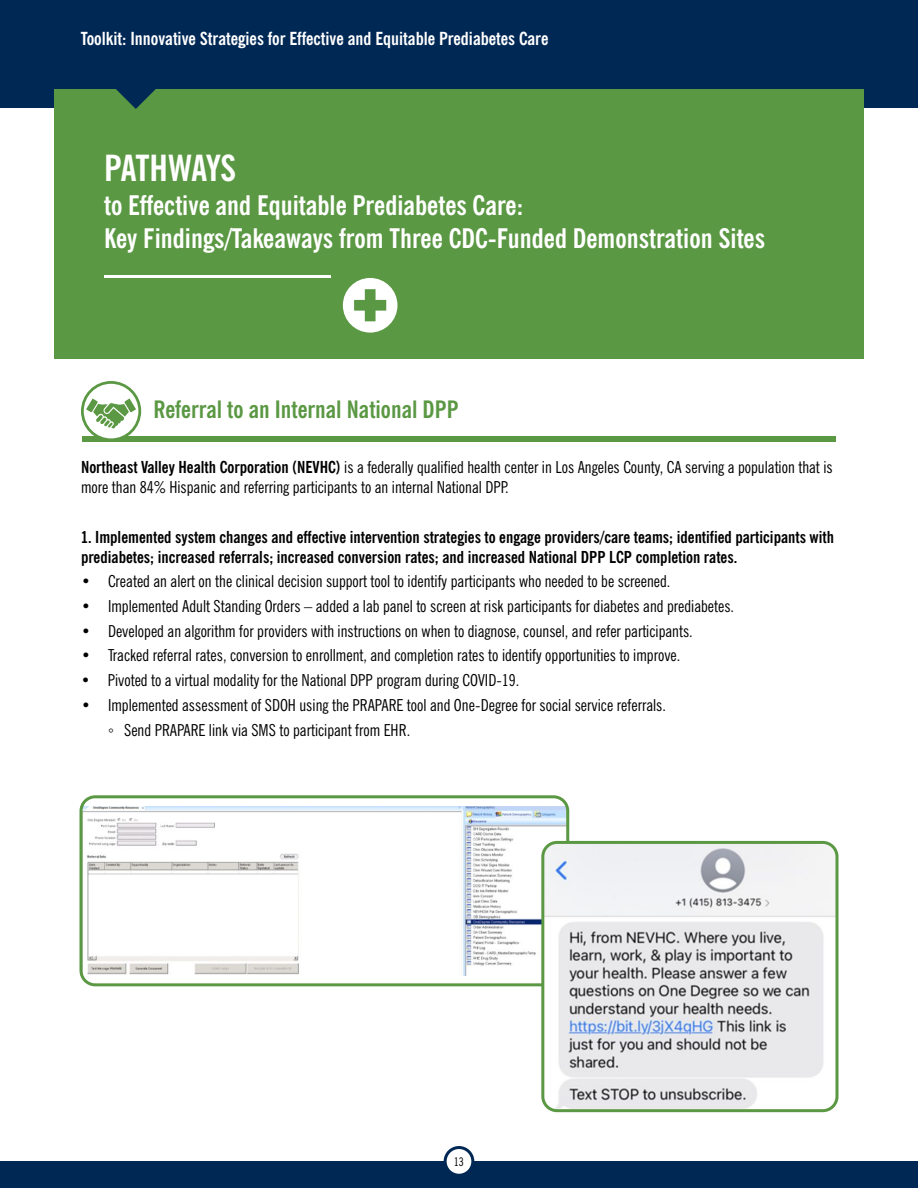
<style>
.page{position:relative;width:918px;height:1188px;background:#fff}
.page>*{position:absolute;margin:0;border:0;box-sizing:border-box;transform-origin:0 0}
.t1{font:700 condensed 36px "News Gothic BT";letter-spacing:-.015em;color:#fff}
.t2{font:700 condensed 27px/32.5px "News Gothic BT";color:#fff}
.t3{font:700 condensed 24px "News Gothic BT";color:#5b9843}
.t4{font:700 condensed 18px "News Gothic BT";color:#fff}
.t5{font:condensed 16.5px/19.8px "News Gothic BT";color:#000}
.t6{font:700 condensed 16.5px/20px "News Gothic BT";color:#000}
.t7{font:condensed 12px "News Gothic BT";color:#000}
.s1{font-weight:700}
.s2{font-family:"Arial";font-stretch:normal}
</style>
<div class="page">
<div style="left:0;top:0;width:918px;height:108px;background:#002855"></div>
<div style="left:54px;top:89px;width:810px;height:270px;background:#5b9843"></div>
<hr style="left:104px;top:275px;width:227px;height:3px;background:#fff">
<svg style="left:342px;top:278px;width:56px;height:55px"></svg>
<svg style="left:116px;top:89px;width:40px;height:20px"></svg>
<div style="left:0;top:1161px;width:918px;height:27px;background:#002855"></div>
<div style="left:82px;top:436px;width:754px;height:5px;background:#5b9843"></div>
<img style="left:83px;top:806px;width:482px;height:170px">
<div style="left:79px;top:795px;width:490px;height:191px;border:3px solid #5b9843;border-radius:14px"></div>
<img style="left:543px;top:842px;width:294px;height:269px;border-radius:14px">
<div style="left:541px;top:841px;width:297px;height:271px;border:3px solid #5b9843;border-radius:14px"></div>
<svg style="left:81px;top:381px;width:60px;height:58px"></svg>
<div style="left:444px;top:1146px;width:30px;height:31px;background:#fff;border:3px solid #002855;border-radius:50%"></div>
<p class="t4" style="left:81px;top:32px;width:469px">Toolkit: Innovative Strategies for Effective and Equitable Prediabetes Care</p>
<h1 class="t1" style="left:104px;top:153px;width:134px">PATHWAYS</h1>
<h2 class="t2" style="left:104px;top:192px;width:663px">to Effective and Equitable Prediabetes Care:<br>Key Findings/Takeaways from Three CDC-Funded Demonstration Sites</h2>
<h3 class="t3" style="left:154px;top:400px;width:307px">Referral to an Internal National DPP</h3>
<p class="t5" style="left:81px;top:459px;width:753px"><span class="s1">Northeast Valley Health Corporation (NEVHC)</span> is a federally qualified health center in Los Angeles County, CA serving a population that is more than 84% Hispanic and referring participants to an internal National DPP.</p>
<p class="t6" style="left:81px;top:528px;width:755px">1. Implemented system changes and effective intervention strategies to engage providers/care teams; identified participants with prediabetes; increased referrals; increased conversion rates; and increased National DPP LCP completion rates.</p>
<p class="t5" style="left:81px;top:573px;width:591px">• Created an alert on the clinical decision support tool to identify participants who needed to be screened.</p>
<p class="t5" style="left:81px;top:598px;width:655px">• Implemented Adult Standing Orders – added a lab panel to screen at risk participants for diabetes and prediabetes.</p>
<p class="t5" style="left:81px;top:623px;width:613px">• Developed an algorithm for providers with instructions on when to diagnose, counsel, and refer participants.</p>
<p class="t5" style="left:81px;top:647px;width:601px">• Tracked referral rates, conversion to enrollment, and completion rates to identify opportunities to improve.</p>
<p class="t5" style="left:81px;top:672px;width:440px">• Pivoted to a virtual modality for the National DPP program during COVID-19.</p>
<p class="t5" style="left:108px;top:694px;width:560px;line-height:24.8px;text-indent:-27px">• Implemented assessment of SDOH using the PRAPARE tool and One-Degree for social service referrals. <span class="s2">◦</span> Send PRAPARE link via SMS to participant from EHR.</p>
<p class="t7" style="left:454px;top:1157px;width:12px">13</p>
</div>
